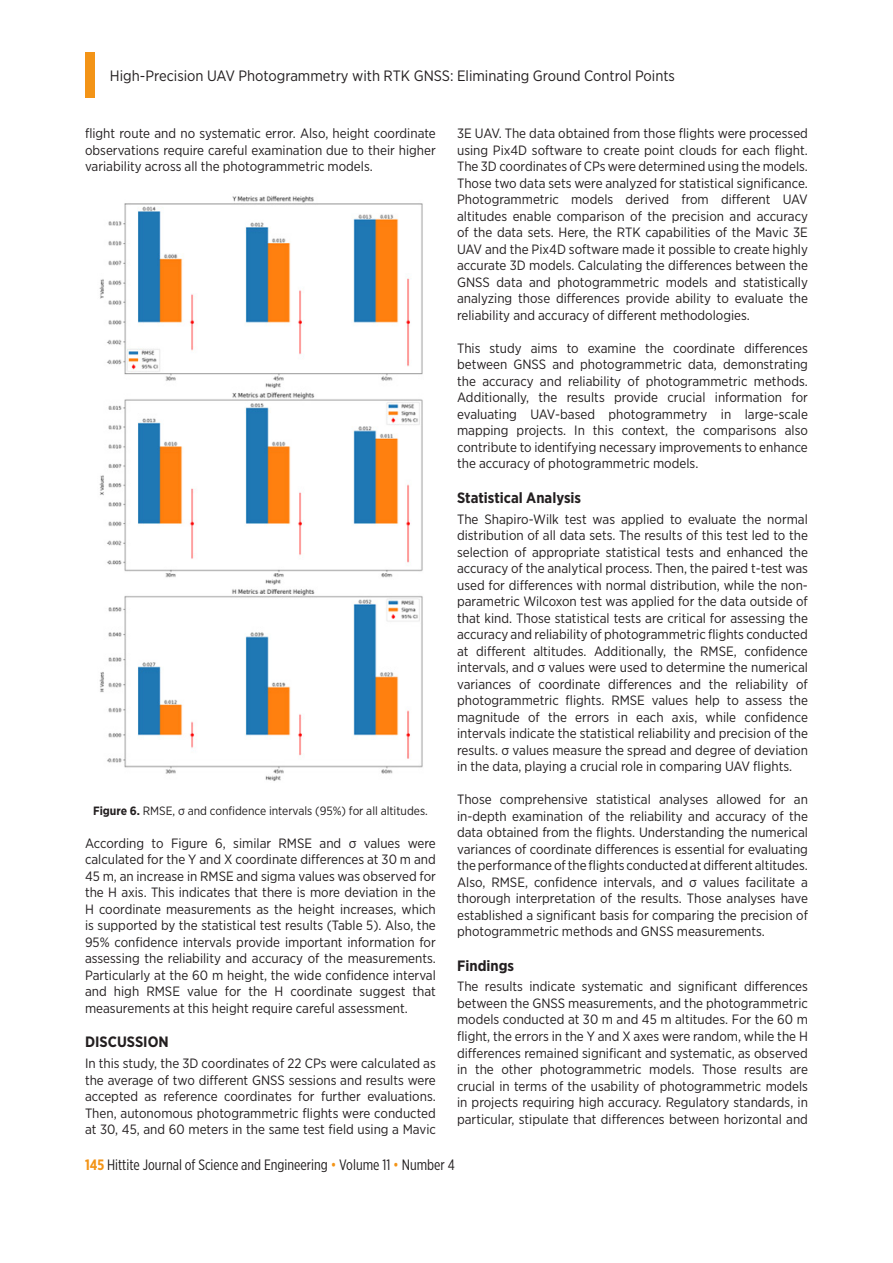
<style>
.page{position:relative;width:893px;height:1263px;background:#fff}
.page>*{position:absolute;margin:0;border:0;box-sizing:border-box;transform-origin:0 0}
.t1{font:15px "Gotham Narrow";color:#231f20}
.t2{font:15px "Gotham X Narrow";color:#231f20}
.Title_2{font:700 15px "Gotham Narrow";color:#231f20}
.Title_1{font:700 15px "Gotham Narrow";color:#231f20}
.metin{font:13.5px/16.5px "Gotham Narrow";color:#231f20;text-align:justify}
.metin-2{font:12px "Gotham Narrow";color:#231f20}
.s1{font-weight:700}
.s2{font-weight:700;color:#f39417}
.s3{color:#f39417}
</style>
<div class="page">
<div style="left:86px;top:52px;width:9px;height:46px;background:#f39417"></div>
<img style="left:99px;top:195px;width:324px;height:586px">
<p class="t1" style="left:110px;top:66px;width:567px">High-Precision UAV Photogrammetry with RTK GNSS: Eliminating Ground Control Points</p>
<p class="metin" style="left:85px;top:125px;width:352px">flight route and no systematic error. Also, height coordinate observations require careful examination due to their higher variability across all the photogrammetric models.</p>
<p class="metin-2" style="left:93px;top:803px;width:336px"><span class="s1">Figure 6.</span> RMSE, σ and confidence intervals (95%) for all altitudes.</p>
<p class="metin" style="left:85px;top:835px;width:352px">According to Figure 6, similar RMSE and σ values were calculated for the Y and X coordinate differences at 30 m and 45 m, an increase in RMSE and sigma values was observed for the H axis. This indicates that there is more deviation in the H coordinate measurements as the height increases, which is supported by the statistical test results (Table 5). Also, the 95% confidence intervals provide important information for assessing the reliability and accuracy of the measurements.<br>Particularly at the 60 m height, the wide confidence interval and high RMSE value for the H coordinate suggest that measurements at this height require careful assessment.</p>
<p class="Title_1" style="left:85px;top:1032px;width:85px">DISCUSSION</p>
<p class="metin" style="left:85px;top:1055px;width:352px">In this study, the 3D coordinates of 22 CPs were calculated as the average of two different GNSS sessions and results were accepted as reference coordinates for further evaluations.<br>Then, autonomous photogrammetric flights were conducted at 30, 45, and 60 meters in the same test field using a Mavic</p>
<p class="metin" style="left:457px;top:125px;width:352px">3E UAV. The data obtained from those flights were processed using Pix4D software to create point clouds for each flight.<br>The 3D coordinates of CPs were determined using the models.<br>Those two data sets were analyzed for statistical significance.</p>
<p class="metin" style="left:457px;top:191px;width:352px">Photogrammetric models derived from different UAV altitudes enable comparison of the precision and accuracy of the data sets. Here, the RTK capabilities of the Mavic 3E UAV and the Pix4D software made it possible to create highly accurate 3D models. Calculating the differences between the GNSS data and photogrammetric models and statistically analyzing those differences provide ability to evaluate the reliability and accuracy of different methodologies.</p>
<p class="metin" style="left:457px;top:340px;width:352px">This study aims to examine the coordinate differences between GNSS and photogrammetric data, demonstrating the accuracy and reliability of photogrammetric methods.<br>Additionally, the results provide crucial information for evaluating UAV-based photogrammetry in large-scale mapping projects. In this context, the comparisons also contribute to identifying necessary improvements to enhance the accuracy of photogrammetric models.</p>
<p class="Title_2" style="left:457px;top:488px;width:126px">Statistical Analysis</p>
<p class="metin" style="left:457px;top:510px;width:352px">The Shapiro-Wilk test was applied to evaluate the normal distribution of all data sets. The results of this test led to the selection of appropriate statistical tests and enhanced the accuracy of the analytical process. Then, the paired t-test was used for differences with normal distribution, while the non&shy;parametric Wilcoxon test was applied for the data outside of that kind. Those statistical tests are critical for assessing the accuracy and reliability of photogrammetric flights conducted at different altitudes. Additionally, the RMSE, confidence intervals, and σ values were used to determine the numerical variances of coordinate differences and the reliability of photogrammetric flights. RMSE values help to assess the magnitude of the errors in each axis, while confidence intervals indicate the statistical reliability and precision of the results. σ values measure the spread and degree of deviation in the data, playing a crucial role in comparing UAV flights.</p>
<p class="metin" style="left:457px;top:791px;width:352px">Those comprehensive statistical analyses allowed for an in-depth examination of the reliability and accuracy of the data obtained from the flights. Understanding the numerical variances of coordinate differences is essential for evaluating the performance of the flights conducted at different altitudes.<br>Also, RMSE, confidence intervals, and σ values facilitate a thorough interpretation of the results. Those analyses have established a significant basis for comparing the precision of photogrammetric methods and GNSS measurements.</p>
<p class="Title_2" style="left:457px;top:956px;width:58px">Findings</p>
<p class="metin" style="left:457px;top:978px;width:352px">The results indicate systematic and significant differences between the GNSS measurements, and the photogrammetric models conducted at 30 m and 45 m altitudes. For the 60 m flight, the errors in the Y and X axes were random, while the H differences remained significant and systematic, as observed in the other photogrammetric models. Those results are crucial in terms of the usability of photogrammetric models in projects requiring high accuracy. Regulatory standards, in particular, stipulate that differences between horizontal and</p>
<p class="t2" style="left:85px;top:1156px;width:371px"><span class="s2">145</span> Hittite Journal of Science and Engineering <span class="s3">•</span> Volume 11 <span class="s3">•</span> Number 4</p>
</div>
